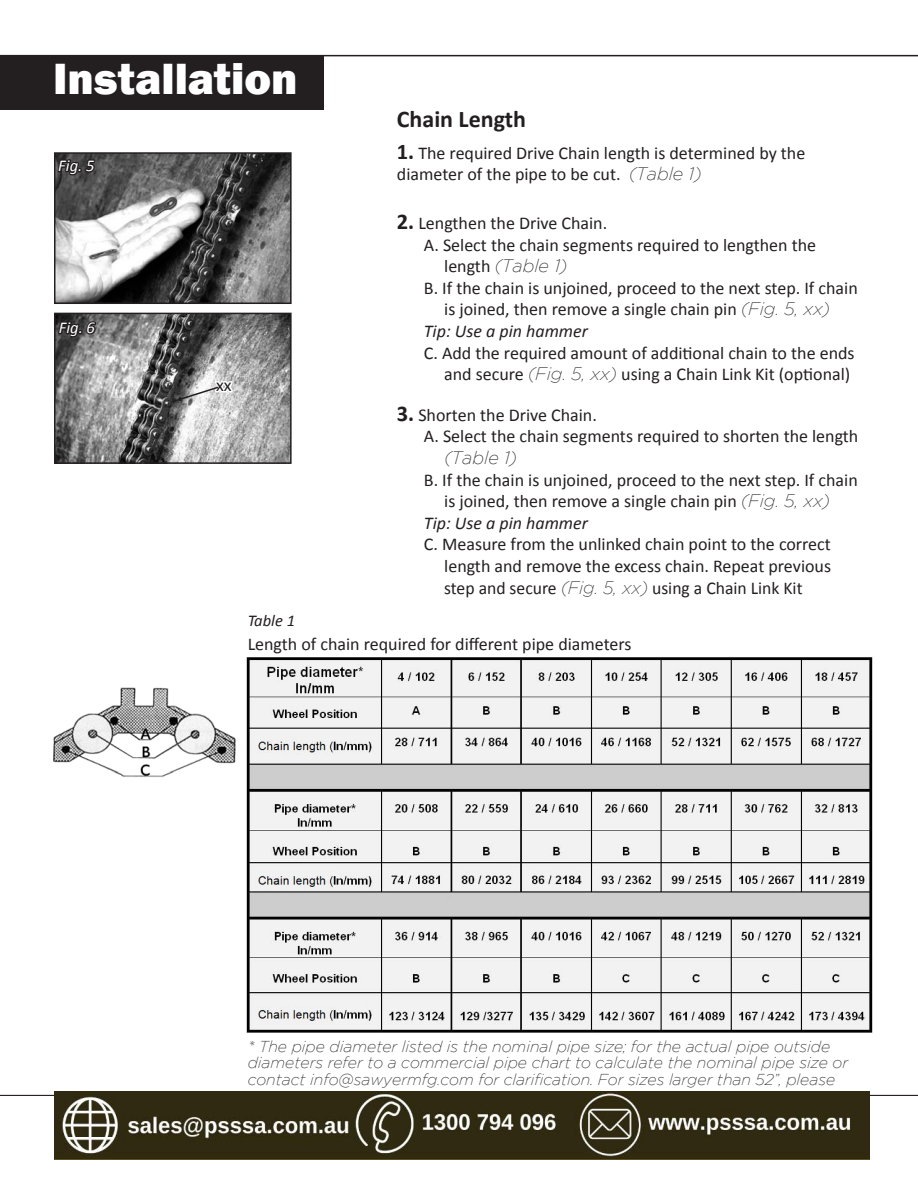
<style>
.page{position:relative;width:918px;height:1188px;background:#fff}
.page>*{position:absolute;margin:0;border:0;box-sizing:border-box;transform-origin:0 0}
.t1{font:800 45px "Franklin Gothic";color:#fff}
.t2{font:700 24px "Calibri";color:#231f20}
.t3{font:18px/21.6px "Calibri";color:#231f20}
.t4{font:italic 18px "Calibri";color:#231f20}
.t5{font:italic 200 18px "Gotham";color:#231f20}
.t6{font:italic 16.5px "Calibri";color:#fff}
.t7{font:italic 16.5px "Calibri";color:#231f20}
.t8{font:italic 200 15.75px/16.5px "Gotham";color:#231f20}
.s1{font-weight:700;font-size:22.5px}
.s2{font-family:"Gotham";font-weight:200;font-style:italic}
.s3{font-family:"Calibri";font-weight:400;font-style:normal}
</style>
<div class="page">
<hr style="left:0;top:1095px;width:918px;height:1px;background:#231f20">
<img style="left:57px;top:316px;width:232px;height:145px">
<div style="left:54px;top:313px;width:238px;height:151px;border:2px solid #231f20"></div>
<img style="left:57px;top:155px;width:232px;height:146px">
<div style="left:54px;top:152px;width:238px;height:152px;border:2px solid #231f20"></div>
<svg style="left:56px;top:152px;width:41px;height:47px;background:#434343"></svg>
<svg style="left:57px;top:300px;width:41px;height:61px;background:#6a6a6a"></svg>
<svg style="left:246px;top:657px;width:51px;height:1px"></svg>
<svg style="left:170px;top:380px;width:64px;height:24px"></svg>
<div style="left:0;top:56px;width:324px;height:54px;background:#231f20"></div>
<hr style="left:0;top:55px;width:918px;height:1px;background:#231f20">
<img style="left:246px;top:658px;width:627px;height:375px">
<img style="left:53px;top:687px;width:182px;height:90px">
<img style="left:54px;top:1092px;width:816px;height:67px">
<h1 class="t1" style="left:53px;top:50px;width:246px">Installation</h1>
<p class="t6" style="left:58px;top:155px;width:38px">Fig. 5</p>
<p class="t6" style="left:59px;top:317px;width:38px">Fig. 6</p>
<p class="t3" style="left:216px;top:373px;width:17px">xx</p>
<p class="t7" style="left:248px;top:610px;width:49px">Table 1</p>
<h2 class="t2" style="left:397px;top:104px;width:131px">Chain Length</h2>
<p class="t3" style="left:397px;top:141px;width:410px"><span class="s1">1.</span> The required Drive Chain length is determined by the diameter of the pipe to be cut. <span class="s2">(Table 1)</span></p>
<p class="t3" style="left:424px;top:211px;width:394px;text-indent:-27px"><span class="s1">2.</span> Lengthen the Drive Chain.<br>A. Select the chain segments required to lengthen the</p>
<p class="t5" style="left:444px;top:256px;width:125px"><span class="s3">length</span> (Table 1)</p>
<p class="t3" style="left:424px;top:276px;width:435px">B. If the chain is unjoined, proceed to the next step. If chain</p>
<p class="t3" style="left:444px;top:298px;width:387px">is joined, then remove a single chain pin <span class="s2">(Fig. 5, xx)</span></p>
<p class="t4" style="left:424px;top:320px;width:166px">Tip: Use a pin hammer</p>
<p class="t3" style="left:424px;top:341px;width:432px;text-align:right">C. Add the required amount of additional chain to the ends and secure <span class="s2">(Fig. 5, xx)</span> using a Chain Link Kit (optional)</p>
<p class="t3" style="left:424px;top:403px;width:436px;text-indent:-27px"><span class="s1">3.</span> Shorten the Drive Chain.<br>A. Select the chain segments required to shorten the length</p>
<p class="t5" style="left:444px;top:448px;width:74px">(Table 1)</p>
<p class="t3" style="left:424px;top:468px;width:435px">B. If the chain is unjoined, proceed to the next step. If chain</p>
<p class="t3" style="left:444px;top:490px;width:387px">is joined, then remove a single chain pin <span class="s2">(Fig. 5, xx)</span></p>
<p class="t4" style="left:424px;top:512px;width:166px">Tip: Use a pin hammer</p>
<p class="t3" style="left:444px;top:533px;width:388px;text-align:justify;text-indent:-20px">C. Measure from the unlinked chain point to the correct length and remove the excess chain. Repeat previous step and secure <span class="s2">(Fig. 5, xx)</span> using a Chain Link Kit</p>
<p class="t3" style="left:248px;top:632px;width:385px">Length of chain required for different pipe diameters</p>
<p class="t8" style="left:248px;top:1038px;width:602px">* The pipe diameter listed is the nominal pipe size; for the actual pipe outside diameters refer to a commercial pipe chart to calculate the nominal pipe size or contact info@sawyermfg.com for clarification. For sizes larger than 52”, please</p>
</div>
